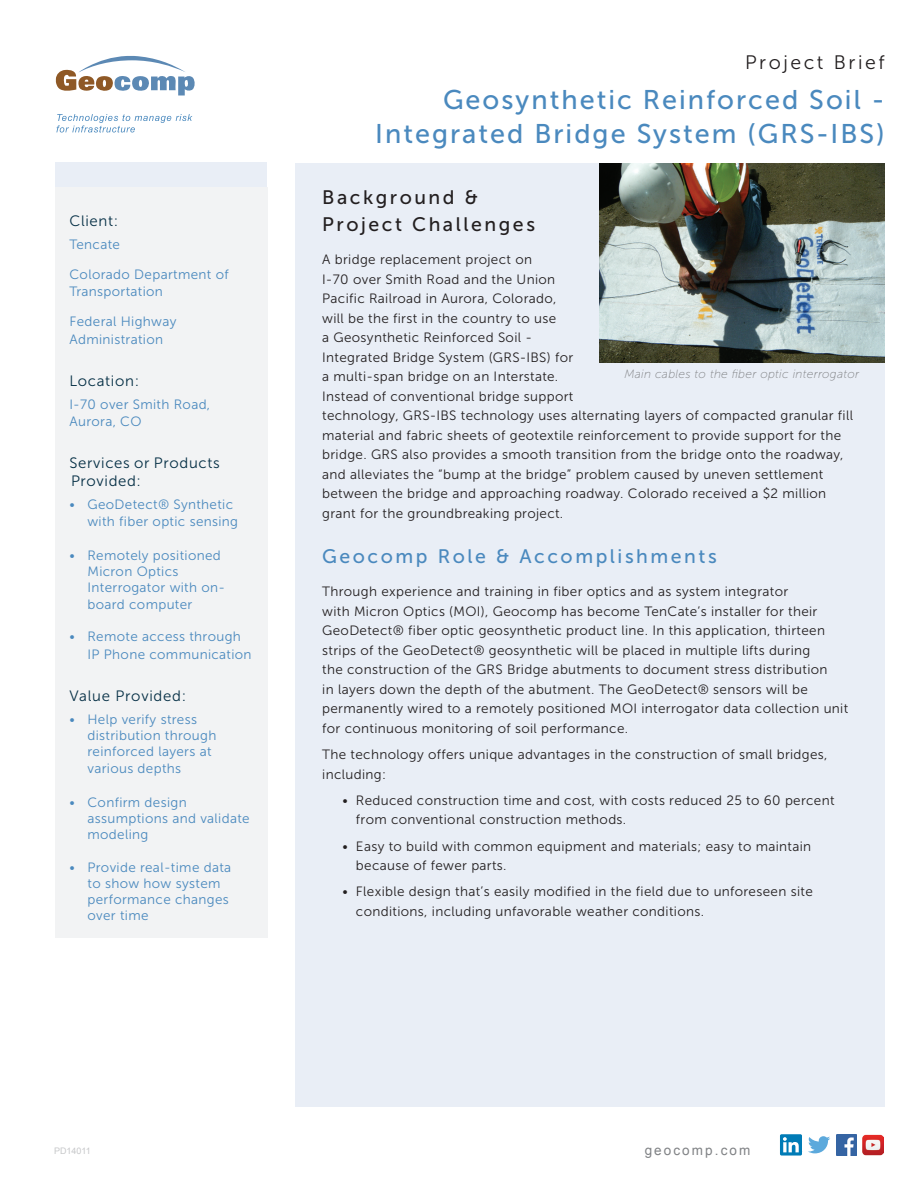
<style>
.page{position:relative;width:918px;height:1188px;background:#fff}
.page>*{position:absolute;margin:0;border:0;box-sizing:border-box;transform-origin:0 0}
.Project_title_-_blue{font:27px "Museo Sans 500";letter-spacing:.075em;color:#4a89be}
.Background___Project{font:19.5px/27px "Museo Sans 500";letter-spacing:.13em;color:#231f20}
.Geocomp_Role___Accom{font:19.5px "Museo Sans 500";letter-spacing:.13em;color:#4a89be}
.t1{font:19.5px "Museo Sans 300";letter-spacing:.13em;color:#231f20}
.L_Side_Bar_-_lead_te{font:15px/18px "Museo Sans 300";letter-spacing:.045em;color:#052f45}
.L_Side_Bar_-_info_te{font:15px "Museo Sans 300";letter-spacing:.05em;color:#052f45}
.PD_body_text{font:13.5px/19.5px "Museo Sans 300";letter-spacing:.025em;color:#231f20}
.L_Side_Bar_-_info_te-2{font:13.5px/16.2px "Museo Sans 300";letter-spacing:.025em;color:#4a89be}
.Title{font:13.5px "Arial";letter-spacing:.155em;color:#808285}
.Background___Project-2{font:italic 12px "Museo Sans 100";letter-spacing:.02em;color:#808285}
.t2{font:9px "Arial";color:#c7c8ca}
</style>
<div class="page">
<div style="left:55px;top:163px;width:212px;height:24px;background:#e9eef6"></div>
<div style="left:295px;top:163px;width:590px;height:944px;background:#e9eef6"></div>
<svg style="left:56px;top:56px;width:139px;height:39px"></svg>
<svg style="left:56px;top:114px;width:136px;height:19px"></svg>
<img style="left:836px;top:1134px;width:21px;height:22px">
<svg style="left:808px;top:1136px;width:22px;height:17px"></svg>
<div style="left:780px;top:1134px;width:22px;height:22px;background:#007bb6;border-radius:2px"></div>
<svg style="left:783px;top:1137px;width:16px;height:15px"></svg>
<img style="left:863px;top:1134px;width:20px;height:21px">
<div style="left:56px;top:187px;width:212px;height:751px;background:#f2f3f4"></div>
<img style="left:599px;top:163px;width:286px;height:200px">
<p class="L_Side_Bar_-_lead_te" style="left:70px;top:212px;width:50px">Client:</p>
<p class="L_Side_Bar_-_info_te-2" style="left:70px;top:237px;width:52px">Tencate</p>
<p class="L_Side_Bar_-_info_te-2" style="left:70px;top:267px;width:161px">Colorado Department of<br>Transportation</p>
<p class="L_Side_Bar_-_info_te-2" style="left:70px;top:312px;width:109px;line-height:18px">Federal Highway<br>Administration</p>
<p class="L_Side_Bar_-_lead_te" style="left:70px;top:372px;width:71px">Location:</p>
<p class="L_Side_Bar_-_info_te-2" style="left:70px;top:396px;width:142px">I-70 over Smith Road,<br>Aurora, CO</p>
<p class="L_Side_Bar_-_lead_te" style="left:70px;top:454px;width:152px">Services or Products<br>Provided:</p>
<p class="L_Side_Bar_-_info_te-2" style="left:88px;top:497px;width:152px;text-indent:-18px">• GeoDetect® Synthetic with fiber optic sensing</p>
<p class="L_Side_Bar_-_info_te-2" style="left:88px;top:547px;width:139px;text-indent:-18px">• Remotely positioned<br>Micron Optics<br>Interrogator with on&shy;board computer</p>
<p class="L_Side_Bar_-_info_te-2" style="left:88px;top:627px;width:166px;line-height:18px;text-indent:-18px">• Remote access through<br>IP Phone communication</p>
<p class="L_Side_Bar_-_info_te" style="left:70px;top:688px;width:118px">Value Provided:</p>
<p class="L_Side_Bar_-_info_te-2" style="left:88px;top:711px;width:130px;text-indent:-18px">• Help verify stress distribution through reinforced layers at various depths</p>
<p class="L_Side_Bar_-_info_te-2" style="left:88px;top:794px;width:164px;text-indent:-18px">• Confirm design assumptions and validate modeling</p>
<p class="L_Side_Bar_-_info_te-2" style="left:88px;top:859px;width:145px;text-indent:-18px">• Provide real-time data to show how system performance changes over time</p>
<h2 class="t1" style="left:745px;top:52px;width:141px">Project Brief</h2>
<p class="Project_title_-_blue" style="left:443px;top:85px;width:443px">Geosynthetic Reinforced Soil -</p>
<p class="Project_title_-_blue" style="left:375px;top:119px;width:511px">Integrated Bridge System (GRS-IBS)</p>
<p class="Background___Project" style="left:322px;top:184px;width:214px">Background &amp;<br>Project Challenges</p>
<p class="PD_body_text" style="left:322px;top:250px;width:532px">A bridge replacement project on<br>I-70 over Smith Road and the Union<br>Pacific Railroad in Aurora, Colorado,<br>will be the first in the country to use<br>a Geosynthetic Reinforced Soil -<br>Integrated Bridge System (GRS-IBS) for<br>a multi-span bridge on an Interstate.<br>Instead of conventional bridge support<br>technology, GRS-IBS technology uses alternating layers of compacted granular fill material and fabric sheets of geotextile reinforcement to provide support for the bridge. GRS also provides a smooth transition from the bridge onto the roadway, and alleviates the “bump at the bridge” problem caused by uneven settlement between the bridge and approaching roadway. Colorado received a $2 million grant for the groundbreaking project.</p>
<p class="Geocomp_Role___Accom" style="left:322px;top:546px;width:396px">Geocomp Role &amp; Accomplishments</p>
<p class="PD_body_text" style="left:322px;top:582px;width:528px">Through experience and training in fiber optics and as system integrator<br>with Micron Optics (MOI), Geocomp has become TenCate’s installer for their GeoDetect® fiber optic geosynthetic product line. In this application, thirteen strips of the GeoDetect® geosynthetic will be placed in multiple lifts during<br>the construction of the GRS Bridge abutments to document stress distribution<br>in layers down the depth of the abutment. The GeoDetect® sensors will be permanently wired to a remotely positioned MOI interrogator data collection unit for continuous monitoring of soil performance.</p>
<p class="PD_body_text" style="left:322px;top:745px;width:507px">The technology offers unique advantages in the construction of small bridges, including:</p>
<p class="PD_body_text" style="left:356px;top:791px;width:480px;text-indent:-14px">• Reduced construction time and cost, with costs reduced 25 to 60 percent from conventional construction methods.</p>
<p class="PD_body_text" style="left:356px;top:836px;width:457px;text-indent:-14px">• Easy to build with common equipment and materials; easy to maintain because of fewer parts.</p>
<p class="PD_body_text" style="left:356px;top:882px;width:458px;text-indent:-14px">• Flexible design that’s easily modified in the field due to unforeseen site conditions, including unfavorable weather conditions.</p>
<p class="Background___Project-2" style="left:624px;top:367px;width:236px">Main cables to the fiber optic interrogator</p>
<p class="t2" style="left:54px;top:1145px;width:38px">PD14011</p>
<p class="Title" style="left:645px;top:1141px;width:107px">geocomp.com</p>
</div>
